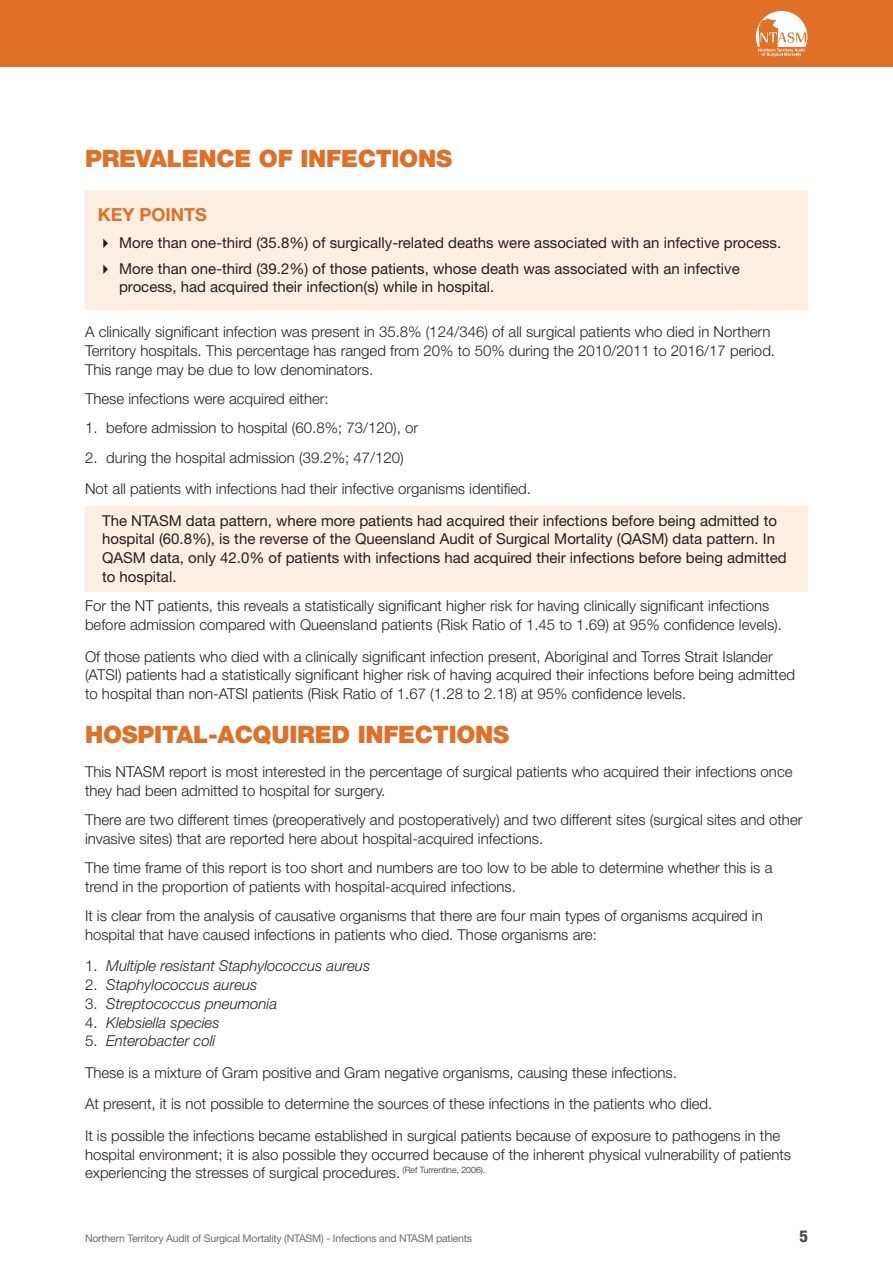
<style>
.page{position:relative;width:893px;height:1263px;background:#fff}
.page>*{position:absolute;margin:0;border:0;box-sizing:border-box;transform-origin:0 0}
.Main_Header{font:900 24px "Helvetica Neue";letter-spacing:-.01em;color:#df7026}
.SubHeader_1{font:700 18px "Helvetica Neue";color:#df7026}
.t1{font:800 condensed 16.5px "Helvetica Neue";color:#4b4c4d}
.Body{font:300 15px/18.8px "Helvetica Neue";color:#231f20}
.Body-2{font:15px/18.8px "Helvetica Neue";color:#231f20}
.Bullets_-_manual{font:italic 300 15px "Helvetica Neue";color:#231f20}
.t2{font:10.5px "Helvetica Neue";letter-spacing:-.02em;color:#6c6d70}
.s1{font-style:normal}
</style>
<div class="page">
<div style="left:0;top:0;width:893px;height:67px;background:#df7026"></div>
<svg style="left:756px;top:11px;width:51px;height:45px"></svg>
<div style="left:85px;top:506px;width:723px;height:85px;background:#fceee1"></div>
<div style="left:85px;top:190px;width:723px;height:119px;background:#fceee1"></div>
<p class="Main_Header" style="left:85px;top:144px;width:369px">PREVALENCE OF INFECTIONS</p>
<p class="SubHeader_1" style="left:98px;top:204px;width:111px">KEY POINTS</p>
<p class="Body-2" style="left:119px;top:233px;width:664px">More than one-third (35.8%) of surgically-related deaths were associated with an infective process.</p>
<p class="Body-2" style="left:119px;top:260px;width:622px;line-height:18px">More than one-third (39.2%) of those patients, whose death was associated with an infective process, had acquired their infection(s) while in hospital.</p>
<p class="Body" style="left:85px;top:322px;width:692px">A clinically significant infection was present in 35.8% (124/346) of all surgical patients who died in Northern<br>Territory hospitals. This percentage has ranged from 20% to 50% during the 2010/2011 to 2016/17 period.<br>This range may be due to low denominators.</p>
<p class="Body" style="left:85px;top:389px;width:245px">These infections were acquired either:</p>
<p class="Body" style="left:85px;top:418px;width:335px">1. before admission to hospital (60.8%; 73/120), or</p>
<p class="Body" style="left:85px;top:448px;width:320px">2. during the hospital admission (39.2%; 47/120)</p>
<p class="Body" style="left:85px;top:479px;width:447px">Not all patients with infections had their infective organisms identified.</p>
<p class="Body-2" style="left:102px;top:511px;width:686px">The NTASM data pattern, where more patients had acquired their infections before being admitted to hospital (60.8%), is the reverse of the Queensland Audit of Surgical Mortality (QASM) data pattern. In QASM data, only 42.0% of patients with infections had acquired their infections before being admitted to hospital.</p>
<p class="Body" style="left:85px;top:596px;width:698px">For the NT patients, this reveals a statistically significant higher risk for having clinically significant infections before admission compared with Queensland patients (Risk Ratio of 1.45 to 1.69) at 95% confidence levels).</p>
<p class="Body" style="left:85px;top:646px;width:711px">Of those patients who died with a clinically significant infection present, Aboriginal and Torres Strait Islander (ATSI) patients had a statistically significant higher risk of having acquired their infections before being admitted to hospital than non-ATSI patients (Risk Ratio of 1.67 (1.28 to 2.18) at 95% confidence levels.</p>
<p class="Main_Header" style="left:85px;top:720px;width:426px">HOSPITAL-ACQUIRED INFECTIONS</p>
<p class="Body" style="left:85px;top:762px;width:709px">This NTASM report is most interested in the percentage of surgical patients who acquired their infections once they had been admitted to hospital for surgery.</p>
<p class="Body" style="left:85px;top:810px;width:719px">There are two different times (preoperatively and postoperatively) and two different sites (surgical sites and other invasive sites) that are reported here about hospital-acquired infections.</p>
<p class="Body" style="left:85px;top:858px;width:689px">The time frame of this report is too short and numbers are too low to be able to determine whether this is a trend in the proportion of patients with hospital-acquired infections.</p>
<p class="Body" style="left:85px;top:906px;width:679px">It is clear from the analysis of causative organisms that there are four main types of organisms acquired in hospital that have caused infections in patients who died. Those organisms are:</p>
<p class="Bullets_-_manual" style="left:85px;top:957px;width:287px"><span class="s1">1.</span> Multiple resistant Staphylococcus aureus</p>
<p class="Bullets_-_manual" style="left:85px;top:976px;width:174px"><span class="s1">2.</span> Staphylococcus aureus</p>
<p class="Bullets_-_manual" style="left:85px;top:995px;width:194px"><span class="s1">3.</span> Streptococcus pneumonia</p>
<p class="Bullets_-_manual" style="left:85px;top:1013px;width:136px"><span class="s1">4.</span> Klebsiella species</p>
<p class="Bullets_-_manual" style="left:85px;top:1032px;width:132px"><span class="s1">5.</span> Enterobacter coli</p>
<p class="Body" style="left:85px;top:1063px;width:593px">These is a mixture of Gram positive and Gram negative organisms, causing these infections.</p>
<p class="Body" style="left:85px;top:1094px;width:629px">At present, it is not possible to determine the sources of these infections in the patients who died.</p>
<p class="Body" style="left:85px;top:1126px;width:707px">It is possible the infections became established in surgical patients because of exposure to pathogens in the hospital environment; it is also possible they occurred because of the inherent physical vulnerability of patients experiencing the stresses of surgical procedures. <sup>(Ref</sup> <sup>Turrentine,</sup> <sup>2006).</sup></p>
<p class="t2" style="left:85px;top:1232px;width:389px">Northern Territory Audit of Surgical Mortality (NTASM) - Infections and NTASM patients</p>
<p class="t1" style="left:799px;top:1225px;width:10px">5</p>
</div>
